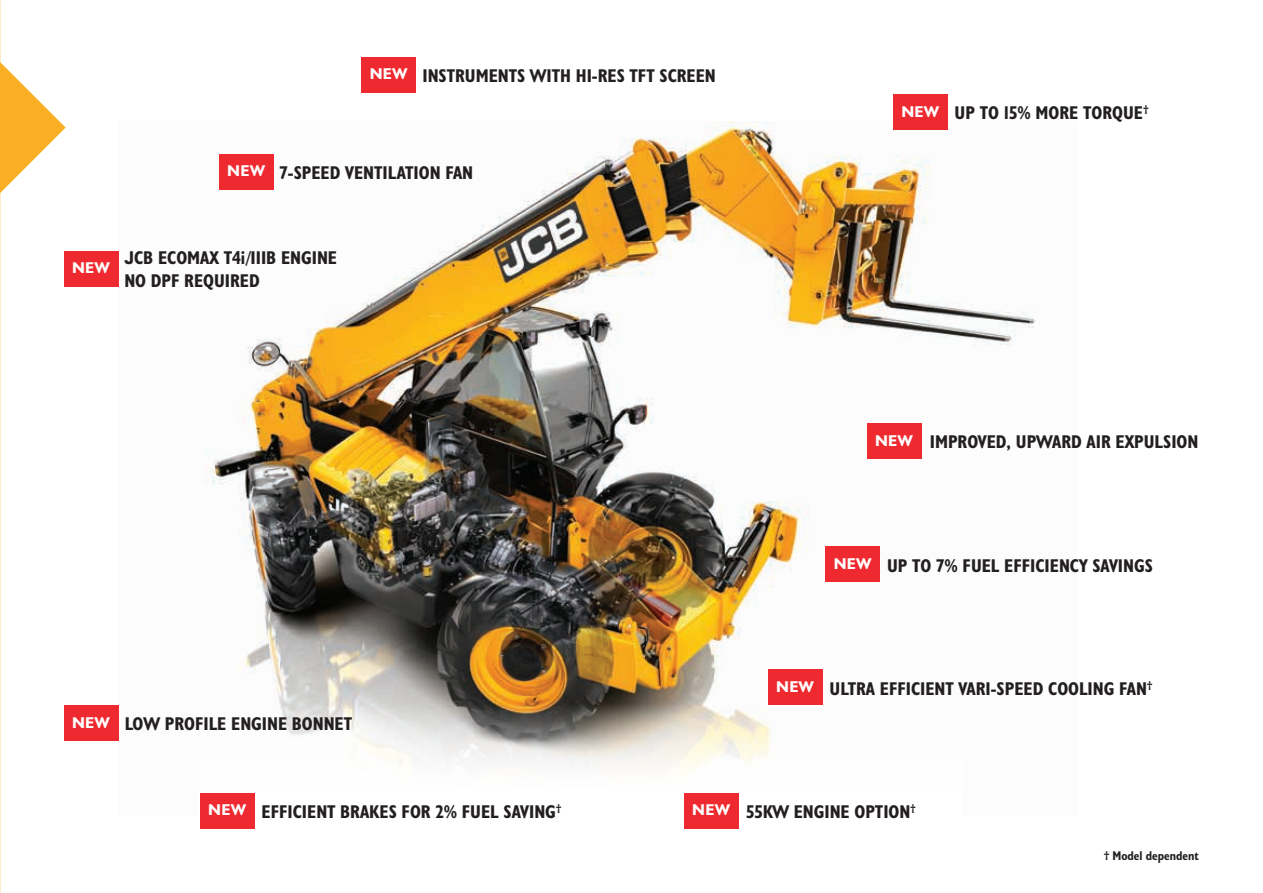
<style>
.page{position:relative;width:1263px;height:893px;background:#fff}
.page>*{position:absolute;margin:0;border:0;box-sizing:border-box;transform-origin:0 0}
.t1{font:700 condensed 18.6px "JCB Euro";color:#231f20}
.t2{font:15.75px "JCB Bold";letter-spacing:.015em;color:#fff}
.t3{font:700 condensed 12.75px "JCB Euro";color:#231f20}
.t4{font:700 condensed 11.25px "JCB Euro";color:#231f20}
.s1{font-family:"JCB Bold";font-weight:400;font-stretch:normal;font-size:15.75px;color:#fff}
.s2{font-size:11.25px}
</style>
<div class="page">
<svg style="left:0;top:62px;width:66px;height:131px"></svg>
<img style="left:118px;top:121px;width:918px;height:620px">
<svg style="left:199px;top:690px;width:763px;height:139px"></svg>
<div style="left:219px;top:154px;width:54px;height:36px;background:#ee292f"></div>
<div style="left:825px;top:546px;width:55px;height:36px;background:#ee292f"></div>
<div style="left:893px;top:94px;width:54px;height:36px;background:#ee292f"></div>
<div style="left:867px;top:423px;width:54px;height:36px;background:#ee292f"></div>
<div style="left:361px;top:57px;width:55px;height:36px;background:#ee292f"></div>
<div style="left:64px;top:705px;width:54px;height:36px;background:#ee292f"></div>
<div style="left:684px;top:793px;width:54px;height:35px;background:#ee292f"></div>
<div style="left:200px;top:793px;width:54px;height:35px;background:#ee292f"></div>
<div style="left:768px;top:670px;width:54px;height:35px;background:#ee292f"></div>
<div style="left:64px;top:251px;width:54px;height:36px;background:#ee292f"></div>
<p class="t1" style="left:370px;top:64px;width:347px"><span class="s1">NEW</span> INSTRUMENTS WITH HI-RES TFT SCREEN</p>
<p class="t1" style="left:227px;top:161px;width:247px"><span class="s1">NEW</span> 7-SPEED VENTILATION FAN</p>
<p class="t2" style="left:72px;top:258px;width:39px">NEW</p>
<p class="t1" style="left:124px;top:246px;width:134px">JCB ECOMAX T4I/IIIB</p>
<p class="t1" style="left:281px;top:246px;width:57px">ENGINE</p>
<p class="t1" style="left:124px;top:269px;width:37px">NO DPF</p>
<p class="t1" style="left:184px;top:269px;width:77px">REQUIRED</p>
<p class="t1" style="left:72px;top:712px;width:281px"><span class="s1">NEW</span> LOW PROFILE ENGINE BONNET</p>
<p class="t2" style="left:901px;top:101px;width:39px">NEW</p>
<p class="t4" style="left:1143px;top:102px;width:7px">†</p>
<p class="t1" style="left:955px;top:101px;width:190px">UP TO 15% MORE TORQUE</p>
<p class="t1" style="left:875px;top:431px;width:325px"><span class="s1">NEW</span> IMPROVED, UPWARD AIR EXPULSION</p>
<p class="t1" style="left:834px;top:554px;width:321px"><span class="s1">NEW</span> UP TO 7% FUEL EFFICIENCY SAVINGS</p>
<p class="t2" style="left:776px;top:677px;width:39px">NEW</p>
<p class="t4" style="left:1147px;top:678px;width:7px">†</p>
<p class="t1" style="left:829px;top:677px;width:319px">ULTRA EFFICIENT VARI-SPEED COOLING FAN</p>
<p class="t2" style="left:208px;top:800px;width:39px">NEW</p>
<p class="t4" style="left:556px;top:801px;width:7px">†</p>
<p class="t1" style="left:262px;top:800px;width:296px">EFFICIENT BRAKES FOR 2% FUEL SAVING</p>
<p class="t2" style="left:692px;top:800px;width:39px">NEW</p>
<p class="t4" style="left:910px;top:801px;width:7px">†</p>
<p class="t1" style="left:746px;top:800px;width:166px">55KW ENGINE OPTION</p>
<p class="t3" style="left:1104px;top:848px;width:97px"><span class="s2">†</span> MODEL DEPENDENT</p>
</div>
